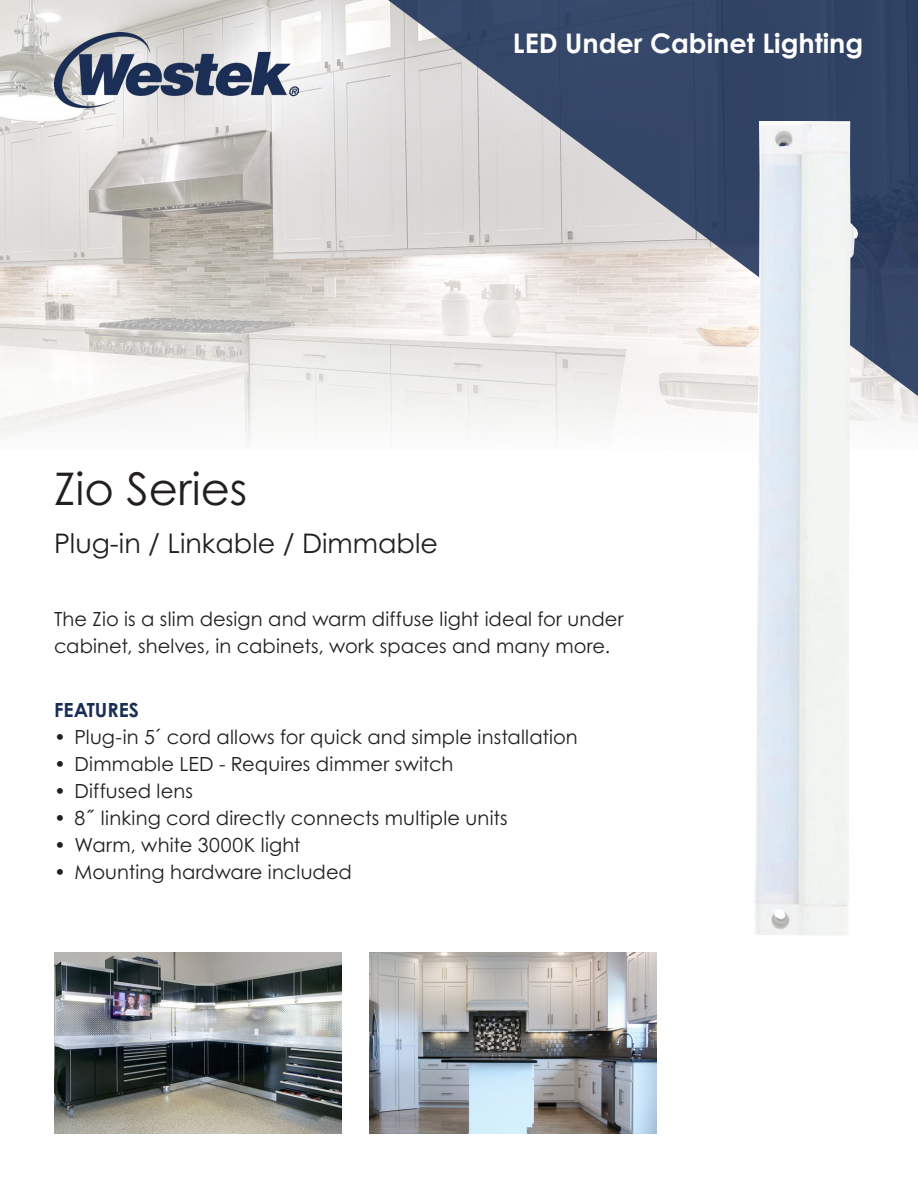
<style>
.page{position:relative;width:918px;height:1188px;background:#fff}
.page>*{position:absolute;margin:0;border:0;box-sizing:border-box;transform-origin:0 0}
.FP_-_Header{font:45px "Century Gothic";color:#231f20}
.FP_-_Subhead{font:27px "Century Gothic";color:#231f20}
.t1{font:700 27px "Century Gothic Pro";color:#fff}
.FP_-_Intro_Paragraph{font:19.5px/27px "Century Gothic";letter-spacing:.005em;color:#231f20}
.FP_-_Bullet_Header{font:700 19.5px "Century Gothic Pro";color:#192e56}
</style>
<div class="page">
<img style="left:0;top:0;width:918px;height:444px">
<svg style="left:370px;top:0;width:548px;height:406px;background:#979daa"></svg>
<img style="left:54px;top:33px;width:244px;height:75px">
<img style="left:369px;top:952px;width:288px;height:182px">
<img style="left:54px;top:952px;width:287px;height:182px">
<img style="left:753px;top:121px;width:105px;height:814px">
<p class="t1" style="left:513px;top:26px;width:352px">LED Under Cabinet Lighting</p>
<p class="FP_-_Header" style="left:54px;top:461px;width:195px">Zio Series</p>
<p class="FP_-_Subhead" style="left:54px;top:527px;width:385px">Plug-in / Linkable / Dimmable</p>
<p class="FP_-_Intro_Paragraph" style="left:54px;top:605px;width:571px">The Zio is a slim design and warm diffuse light ideal for under cabinet, shelves, in cabinets, work spaces and many more.</p>
<p class="FP_-_Bullet_Header" style="left:54px;top:698px;width:86px">FEATURES</p>
<p class="FP_-_Intro_Paragraph" style="left:54px;top:724px;width:525px">• Plug-in 5´ cord allows for quick and simple installation</p>
<p class="FP_-_Intro_Paragraph" style="left:54px;top:751px;width:401px">• Dimmable LED - Requires dimmer switch</p>
<p class="FP_-_Intro_Paragraph" style="left:54px;top:778px;width:140px">• Diffused lens</p>
<p class="FP_-_Intro_Paragraph" style="left:54px;top:805px;width:455px">• 8˝ linking cord directly connects multiple units</p>
<p class="FP_-_Intro_Paragraph" style="left:54px;top:832px;width:248px">• Warm, white 3000K light</p>
<p class="FP_-_Intro_Paragraph" style="left:54px;top:859px;width:299px">• Mounting hardware included</p>
</div>
